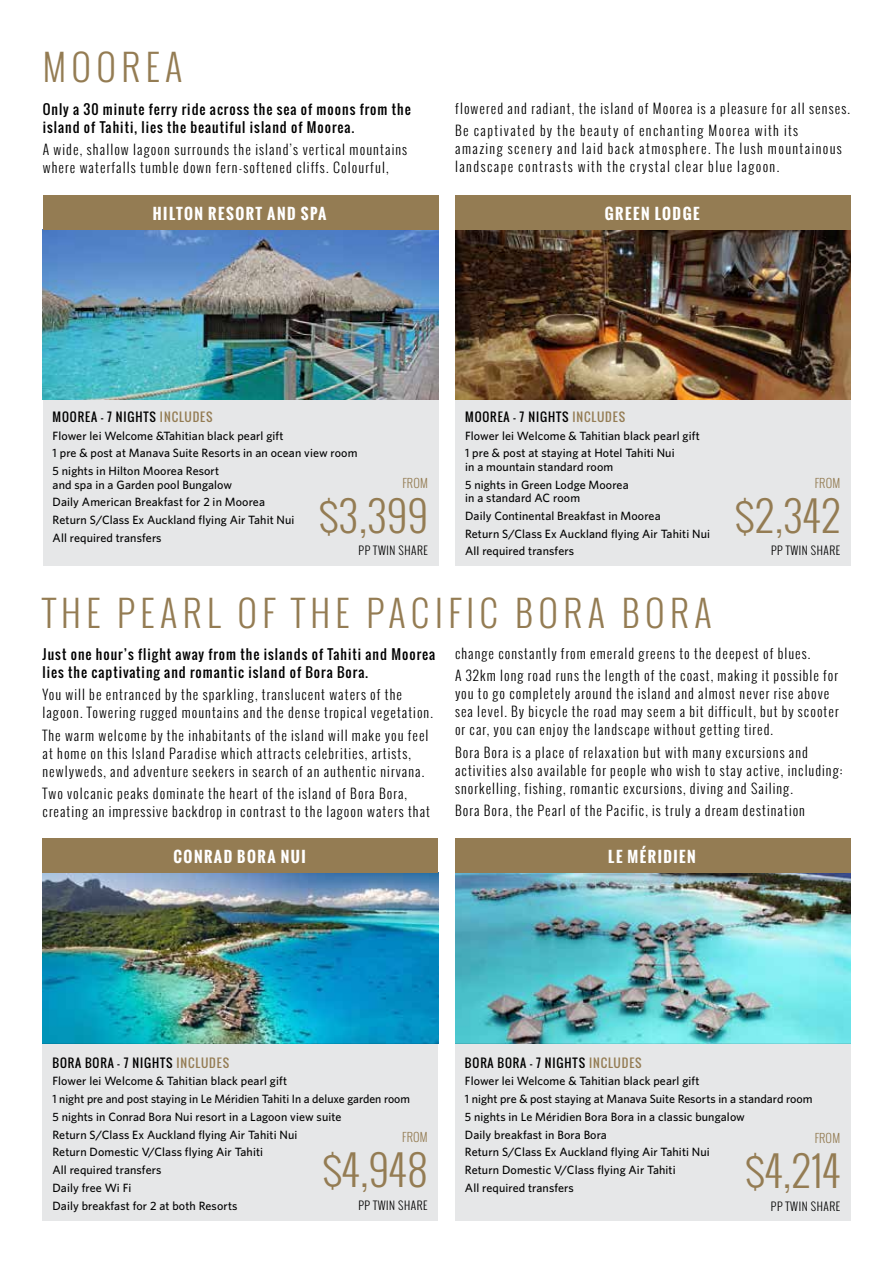
<style>
.page{position:relative;width:893px;height:1263px;background:#fff}
.page>*{position:absolute;margin:0;border:0;box-sizing:border-box;transform-origin:0 0}
.t1{font:300 41.25px "Oswald";letter-spacing:.02em;color:#947c53}
.t2{font:300 36px "Oswald";letter-spacing:.15em;color:#947c53}
.t3{font:700 15px "Oswald";letter-spacing:.1em;color:#fff}
.t4{font:300 13.5px/18px "Oswald";letter-spacing:.075em;color:#000}
.t5{font:13.5px/18px "Oswald";letter-spacing:.075em;color:#000}
.t6{font:300 13.5px/18px "Oswald";letter-spacing:.1em;color:#000}
.t7{font:500 12px/17.7px "Whitney";letter-spacing:.01em;color:#000}
.t8{font:12px "Oswald";letter-spacing:.075em;color:#000}
.t9{font:300 12px "Oswald";letter-spacing:.02em;color:#947c53}
.t10{font:300 11.25px "Oswald";letter-spacing:.05em;color:#000}
.s1{color:#947c53}
</style>
<div class="page">
<div style="left:43px;top:400px;width:395px;height:165px;background:#e6e7e8"></div>
<div style="left:455px;top:400px;width:396px;height:165px;background:#e6e7e8"></div>
<img style="left:43px;top:230px;width:395px;height:170px">
<img style="left:455px;top:230px;width:396px;height:170px">
<div style="left:43px;top:196px;width:395px;height:34px;background:#947c53"></div>
<div style="left:455px;top:196px;width:396px;height:34px;background:#947c53"></div>
<div style="left:43px;top:1043px;width:395px;height:177px;background:#e6e7e8"></div>
<div style="left:455px;top:1043px;width:395px;height:177px;background:#e6e7e8"></div>
<img style="left:43px;top:873px;width:395px;height:170px">
<img style="left:455px;top:873px;width:396px;height:170px">
<div style="left:43px;top:839px;width:395px;height:34px;background:#947c53"></div>
<div style="left:455px;top:839px;width:396px;height:34px;background:#947c53"></div>
<h2 class="t2" style="left:43px;top:42px;width:141px">MOOREA</h2>
<p class="t5" style="left:43px;top:100px;width:370px">Only a 30 minute ferry ride across the sea of moons from the island of Tahiti, lies the beautiful island of Moorea.</p>
<p class="t4" style="left:43px;top:141px;width:366px">A wide, shallow lagoon surrounds the island’s vertical mountains where waterfalls tumble down fern-softened cliffs. Colourful,</p>
<p class="t4" style="left:455px;top:97px;width:396px;line-height:22.2px">flowered and radiant, the island of Moorea is a pleasure for all senses.<br>Be captivated by the beauty of enchanting Moorea with its</p>
<p class="t6" style="left:455px;top:140px;width:388px">amazing scenery and laid back atmosphere. The lush mountainous landscape contrasts with the crystal clear blue lagoon.</p>
<p class="t3" style="left:153px;top:202px;width:175px">HILTON RESORT AND SPA</p>
<p class="t3" style="left:605px;top:202px;width:97px">GREEN LODGE</p>
<p class="t8" style="left:53px;top:408px;width:162px">MOOREA – 7 NIGHTS <span class="s1">INCLUDES</span></p>
<p class="t7" style="left:53px;top:426px;width:306px">Flower lei Welcome &amp;Tahitian black pearl gift<br>1 pre &amp; post at Manava Suite Resorts in an ocean view room<br>5 nights in Hilton Moorea Resort</p>
<p class="t7" style="left:53px;top:475px;width:243px">and spa in a Garden pool Bungalow<br>Daily American Breakfast for 2 in Moorea Return S/Class Ex Auckland flying Air Tahit Nui All required transfers</p>
<p class="t9" style="left:402px;top:475px;width:27px">FROM</p>
<h1 class="t1" style="left:319px;top:488px;width:110px">$3,399</h1>
<p class="t10" style="left:359px;top:543px;width:71px">PP TWIN SHARE</p>
<p class="t8" style="left:465px;top:408px;width:162px">MOOREA – 7 NIGHTS <span class="s1">INCLUDES</span></p>
<p class="t7" style="left:465px;top:426px;width:236px">Flower lei Welcome &amp; Tahitian black pearl gift<br>1 pre &amp; post at staying at Hotel Tahiti Nui</p>
<p class="t7" style="left:465px;top:457px;width:165px">in a mountain standard room<br>5 nights in Green Lodge Moorea</p>
<p class="t7" style="left:465px;top:489px;width:246px">in a standard AC room<br>Daily Continental Breakfast in Moorea<br>Return S/Class Ex Auckland flying Air Tahiti Nui<br>All required transfers</p>
<h2 class="t2" style="left:43px;top:588px;width:671px">THE PEARL OF THE PACIFIC BORA BORA</h2>
<p class="t9" style="left:815px;top:475px;width:27px">FROM</p>
<h1 class="t1" style="left:735px;top:488px;width:107px">$2,342</h1>
<p class="t10" style="left:771px;top:543px;width:71px">PP TWIN SHARE</p>
<p class="t5" style="left:43px;top:645px;width:394px">Just one hour’s flight away from the islands of Tahiti and Moorea lies the captivating and romantic island of Bora Bora.</p>
<p class="t4" style="left:43px;top:686px;width:392px">You will be entranced by the sparkling, translucent waters of the lagoon. Towering rugged mountains and the dense tropical vegetation.</p>
<p class="t4" style="left:43px;top:726px;width:387px">The warm welcome by the inhabitants of the island will make you feel at home on this Island Paradise which attracts celebrities, artists, newlyweds, and adventure seekers in search of an authentic nirvana.</p>
<p class="t4" style="left:43px;top:784px;width:389px">Two volcanic peaks dominate the heart of the island of Bora Bora, creating an impressive backdrop in contrast to the lagoon waters that</p>
<p class="t4" style="left:455px;top:642px;width:385px;line-height:22.2px">change constantly from emerald greens to the deepest of blues.<br>A 32km long road runs the length of the coast, making it possible for</p>
<p class="t4" style="left:455px;top:684px;width:385px">you to go completely around the island and almost never rise above sea level. By bicycle the road may seem a bit difficult, but by scooter or car, you can enjoy the landscape without getting tired.</p>
<p class="t4" style="left:455px;top:743px;width:389px">Bora Bora is a place of relaxation but with many excursions and activities also available for people who wish to stay active, including: snorkelling, fishing, romantic excursions, diving and Sailing.</p>
<p class="t4" style="left:455px;top:801px;width:352px">Bora Bora, the Pearl of the Pacific, is truly a dream destination</p>
<p class="t3" style="left:173px;top:845px;width:134px">CONRAD BORA NUI</p>
<p class="t3" style="left:608px;top:845px;width:89px">LE MÉRIDIEN</p>
<p class="t8" style="left:52px;top:1053px;width:178px">BORA BORA – 7 NIGHTS <span class="s1">INCLUDES</span></p>
<p class="t7" style="left:52px;top:1072px;width:359px">Flower lei Welcome &amp; Tahitian black pearl gift<br>1 night pre and post staying in Le Méridien Tahiti In a deluxe garden room 5 nights in Conrad Bora Nui resort in a Lagoon view suite<br>Return S/Class Ex Auckland flying Air Tahiti Nui<br>Return Domestic V/Class flying Air Tahiti<br>All required transfers<br>Daily free Wi Fi<br>Daily breakfast for 2 at both Resorts</p>
<p class="t9" style="left:402px;top:1129px;width:27px">FROM</p>
<h1 class="t1" style="left:323px;top:1142px;width:107px">$4,948</h1>
<p class="t10" style="left:358px;top:1197px;width:71px">PP TWIN SHARE</p>
<p class="t8" style="left:465px;top:1053px;width:178px">BORA BORA – 7 NIGHTS <span class="s1">INCLUDES</span></p>
<p class="t7" style="left:465px;top:1072px;width:349px">Flower lei Welcome &amp; Tahitian black pearl gift<br>1 night pre &amp; post staying at Manava Suite Resorts in a standard room 5 nights in Le Méridien Bora Bora in a classic bungalow<br>Daily breakfast in Bora Bora<br>Return S/Class Ex Auckland flying Air Tahiti Nui<br>Return Domestic V/Class flying Air Tahiti<br>All required transfers</p>
<p class="t9" style="left:815px;top:1130px;width:27px">FROM</p>
<h1 class="t1" style="left:745px;top:1143px;width:96px">$4,214</h1>
<p class="t10" style="left:771px;top:1198px;width:71px">PP TWIN SHARE</p>
</div>
